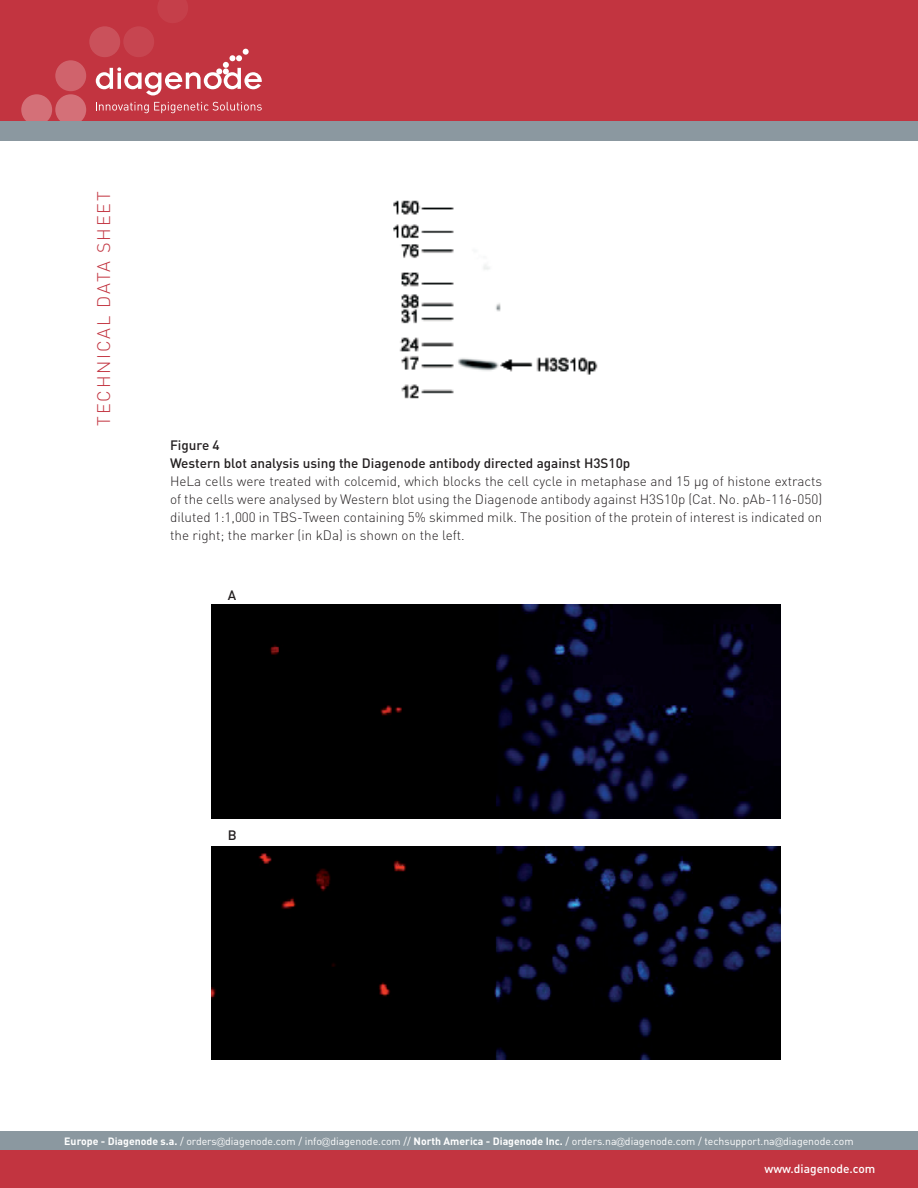
<style>
.page{position:relative;width:918px;height:1188px;background:#fff}
.page>*{position:absolute;margin:0;border:0;box-sizing:border-box;transform-origin:0 0}
.t1{font:300 18px "DIN";letter-spacing:.1em;color:#c23440}
.BODY{font:300 13.5px/18px "DIN";color:#231f20;text-align:justify}
.BODY-2{font:500 13.5px "DIN";color:#231f20}
.t2{font:500 12px "DIN";color:#fff}
.t3{font:10.5px "DIN";color:#fff}
.s1{font-weight:700}
.s2{font-family:"Gill Sans";font-weight:300}
</style>
<div class="page">
<div style="left:0;top:1131px;width:918px;height:20px;background:#8b98a0"></div>
<div style="left:0;top:0;width:918px;height:121px;background:#c23440"></div>
<div style="left:55px;top:94px;width:31px;height:31px;background:#d47078;border-radius:50%"></div>
<div style="left:21px;top:94px;width:31px;height:31px;background:#d47078;border-radius:50%"></div>
<div style="left:55px;top:60px;width:31px;height:31px;background:#d0636c;border-radius:50%"></div>
<div style="left:89px;top:26px;width:31px;height:31px;background:#ca515b;border-radius:50%"></div>
<div style="left:123px;top:26px;width:31px;height:31px;background:#c74550;border-radius:50%"></div>
<svg style="left:158px;top:0;width:30px;height:23px"></svg>
<div style="left:0;top:121px;width:918px;height:20px;background:#8b98a0"></div>
<div style="left:0;top:1151px;width:918px;height:37px;background:#c23440"></div>
<svg style="left:96px;top:49px;width:166px;height:46px"></svg>
<svg style="left:96px;top:102px;width:166px;height:11px"></svg>
<img style="left:393px;top:200px;width:205px;height:199px">
<img style="left:211px;top:605px;width:570px;height:213px">
<div style="left:211px;top:846px;width:570px;height:214px;background:#000"></div>
<h1 class="t1" style="left:93px;top:426px;width:236px;rotate:-90deg">TECHNICAL DATA SHEET</h1>
<p class="BODY-2" style="left:170px;top:436px;width:51px">Figure 4</p>
<p class="BODY-2" style="left:170px;top:454px;width:462px">Western blot analysis using the Diagenode antibody directed against H3S10p</p>
<p class="BODY" style="left:170px;top:472px;width:654px">HeLa cells were treated with colcemid, which blocks the cell cycle in metaphase and 15 µg of histone extracts of the cells were analysed by Western blot using the Diagenode antibody against H3S10p (Cat. No. pAb-116-050) diluted 1:1,000 in TBS-Tween containing 5% skimmed milk. The position of the protein of interest is indicated on the right; the marker (in kDa) is shown on the left.</p>
<p class="BODY-2" style="left:228px;top:587px;width:10px">A</p>
<p class="BODY-2" style="left:228px;top:827px;width:10px">B</p>
<p class="t3" style="left:64px;top:1134px;width:791px"><span class="s1">Europe - Diagenode s.a.</span> / orders<span class="s2">@</span>diagenode.com / info<span class="s2">@</span>diagenode.com // <span class="s1">North America - Diagenode Inc.</span> / orders.na<span class="s2">@</span>diagenode.com / techsupport.na<span class="s2">@</span>diagenode.com</p>
<p class="t2" style="left:764px;top:1161px;width:113px">www.diagenode.com</p>
</div>
